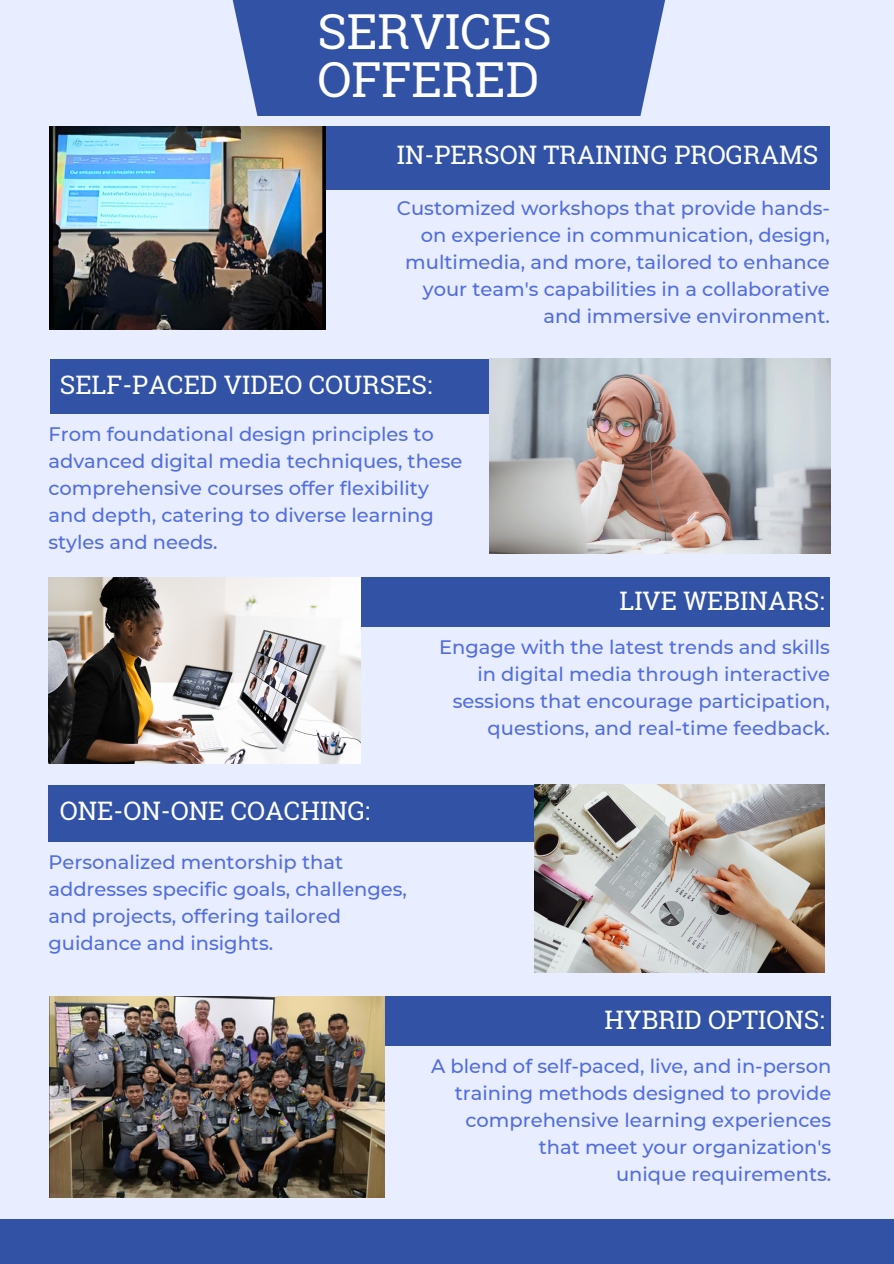
<style>
.page{position:relative;width:894px;height:1264px;background:#fff}
.page>*{position:absolute;margin:0;border:0;box-sizing:border-box;transform-origin:0 0}
.t1{font:48.3px/47.2px "Roboto Slab";color:#fff}
.t2{font:25.5px "Roboto Slab";color:#fff}
.t3{font:500 19.5px/27px "Montserrat";color:#516edf;text-align:right}
</style>
<div class="page">
<div style="left:0;top:0;width:893px;height:1263px;background:#e8edff"></div>
<div style="left:232px;top:0;width:433px;height:116px;background:#3253a5"></div>
<div style="left:55px;top:127px;width:774px;height:63px;background:#3253a5"></div>
<img style="left:50px;top:127px;width:275px;height:202px">
<div style="left:50px;top:359px;width:698px;height:54px;background:#3253a5"></div>
<img style="left:489px;top:359px;width:341px;height:194px">
<div style="left:121px;top:577px;width:708px;height:49px;background:#3253a5"></div>
<div style="left:48px;top:784px;width:716px;height:57px;background:#3253a5"></div>
<img style="left:534px;top:784px;width:290px;height:188px">
<img style="left:48px;top:577px;width:312px;height:186px">
<div style="left:0;top:1219px;width:893px;height:44px;background:#3253a5"></div>
<div style="left:122px;top:996px;width:709px;height:49px;background:#3253a5"></div>
<img style="left:50px;top:996px;width:334px;height:200px">
<h2 class="t1" style="left:317px;top:7px;width:236px">SERVICES<br>OFFERED</h2>
<p class="t2" style="left:396px;top:138px;width:423px">IN-PERSON TRAINING PROGRAMS</p>
<p class="t3" style="left:397px;top:194px;width:434px">Customized workshops that provide hands&shy;on experience in communication, design, multimedia, and more, tailored to enhance your team's capabilities in a collaborative and immersive environment.</p>
<p class="t2" style="left:60px;top:367px;width:374px">SELF-PACED VIDEO COURSES:</p>
<h2 class="t3" style="left:48px;top:420px;width:415px;text-align:left">From foundational design principles to advanced digital media techniques, these comprehensive courses offer flexibility and depth, catering to diverse learning styles and needs.</h2>
<p class="t2" style="left:619px;top:583px;width:207px">LIVE WEBINARS:</p>
<p class="t3" style="left:439px;top:633px;width:392px">Engage with the latest trends and skills in digital media through interactive sessions that encourage participation, questions, and real-time feedback.</p>
<h2 class="t2" style="left:60px;top:793px;width:312px">ONE-ON-ONE COACHING:</h2>
<p class="t3" style="left:48px;top:848px;width:360px;text-align:left">Personalized mentorship that addresses specific goals, challenges, and projects, offering tailored guidance and insights.</p>
<h2 class="t2" style="left:604px;top:1002px;width:221px">HYBRID OPTIONS:</h2>
<p class="t3" style="left:431px;top:1052px;width:401px">A blend of self-paced, live, and in-person training methods designed to provide comprehensive learning experiences</p>
<p class="t3" style="left:538px;top:1133px;width:294px">that meet your organization's</p>
<p class="t3" style="left:616px;top:1160px;width:217px">unique requirements.</p>
</div>
